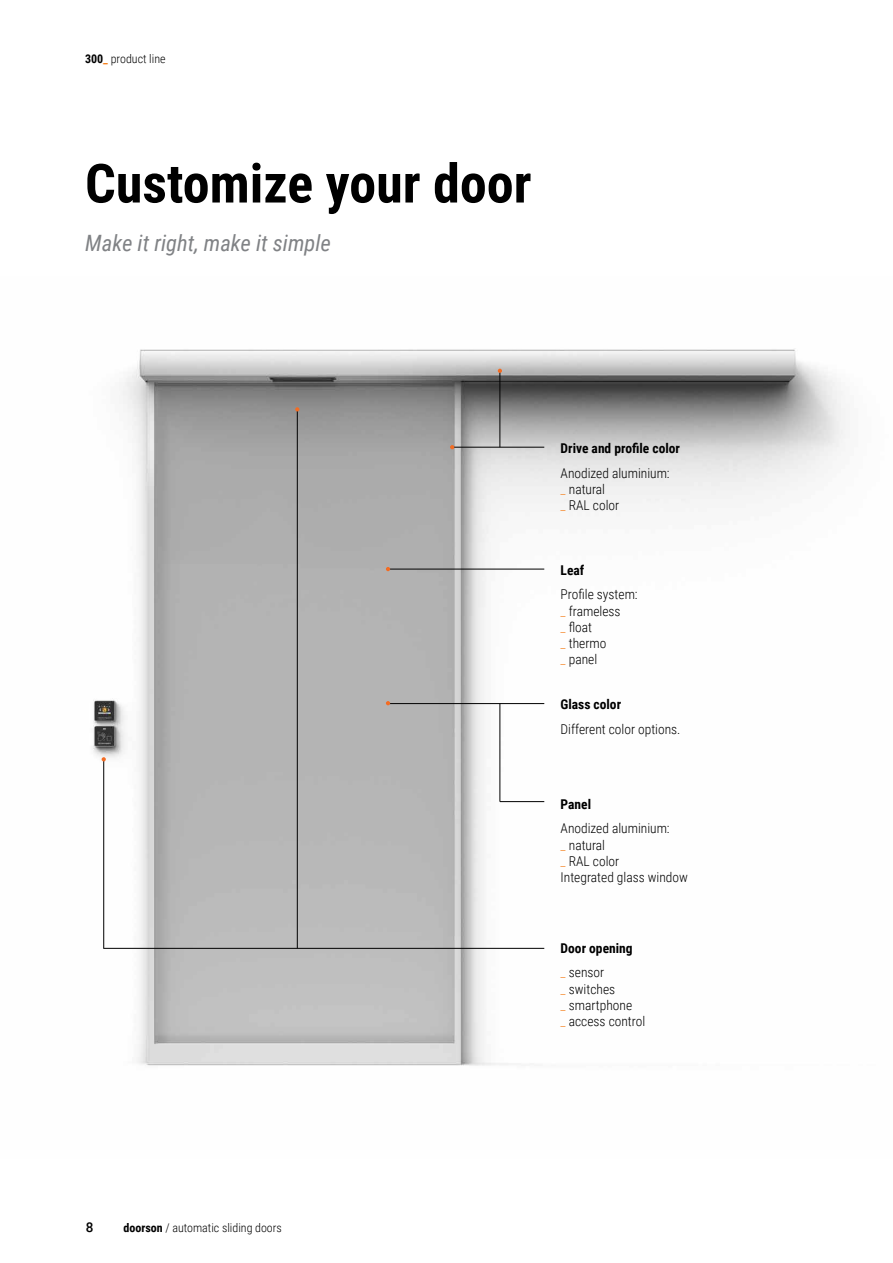
<style>
.page{position:relative;width:893px;height:1263px;background:#fff}
.page>*{position:absolute;margin:0;border:0;box-sizing:border-box;transform-origin:0 0}
.t1{font:700 54px "Roboto Condensed";color:#000}
.t2{font:italic 22.5px "Roboto Condensed";color:#808285}
.t3{font:300 13.5px/16.2px "Roboto Condensed";color:#000}
.t4{font:700 13.5px/24.8px "Roboto Condensed";color:#000}
.t5{font:500 13.5px "Roboto";color:#000}
.t6{font:300 12px "Roboto Condensed";color:#000}
.s1{font-weight:700}
.s2{font-weight:700;color:#f58220}
.s3{color:#f58220}
.s4{font-weight:300;color:#f58220}
.s5{font-weight:300}
</style>
<div class="page">
<img style="left:93px;top:349px;width:753px;height:717px">
<hr style="left:451px;top:447px;width:93px;height:1px;background:#000">
<hr style="left:388px;top:569px;width:156px;height:1px;background:#000">
<hr style="left:388px;top:703px;width:156px;height:1px;background:#000">
<hr style="left:500px;top:801px;width:44px;height:1px;background:#000">
<hr style="left:103px;top:948px;width:441px;height:1px;background:#000">
<hr style="left:499px;top:703px;width:1px;height:99px;background:#000">
<hr style="left:499px;top:372px;width:1px;height:75px;background:#000">
<hr style="left:103px;top:759px;width:1px;height:189px;background:#000">
<hr style="left:297px;top:409px;width:1px;height:539px;background:#000">
<svg style="left:498px;top:369px;width:4px;height:4px"></svg>
<svg style="left:450px;top:445px;width:4px;height:4px"></svg>
<svg style="left:295px;top:407px;width:4px;height:4px"></svg>
<svg style="left:386px;top:567px;width:4px;height:4px"></svg>
<svg style="left:386px;top:701px;width:4px;height:4px"></svg>
<svg style="left:102px;top:757px;width:4px;height:4px"></svg>
<p class="t6" style="left:85px;top:50px;width:82px"><span class="s1">300</span><span class="s2">_</span> product line</p>
<h1 class="t1" style="left:85px;top:145px;width:448px">Customize your door</h1>
<h2 class="t2" style="left:85px;top:227px;width:247px">Make it right, make it simple</h2>
<p class="t4" style="left:561px;top:435px;width:121px">Drive and profile color</p>
<p class="t3" style="left:561px;top:464px;width:111px">Anodized aluminium: <span class="s3">_</span> natural<br><span class="s3">_</span> RAL color</p>
<p class="t4" style="left:561px;top:557px;width:25px">Leaf</p>
<p class="t3" style="left:561px;top:586px;width:79px">Profile system: <span class="s3">_</span> frameless<br><span class="s3">_</span> float<br><span class="s3">_</span> thermo<br><span class="s3">_</span> panel</p>
<p class="t4" style="left:561px;top:691px;width:62px">Glass color</p>
<p class="t3" style="left:561px;top:720px;width:121px">Different color options.</p>
<p class="t4" style="left:561px;top:791px;width:32px">Panel</p>
<p class="t3" style="left:561px;top:820px;width:129px">Anodized aluminium:<br><span class="s3">_</span> natural<br><span class="s3">_</span> RAL color<br>Integrated glass window</p>
<p class="t4" style="left:561px;top:935px;width:74px">Door opening <span class="s4">_</span> <span class="s5">sensor</span></p>
<p class="t3" style="left:561px;top:980px;width:86px"><span class="s3">_</span> switches<br><span class="s3">_</span> smartphone<br><span class="s3">_</span> access control</p>
<p class="t5" style="left:86px;top:1218px;width:9px">8</p>
<p class="t6" style="left:124px;top:1220px;width:160px"><span class="s1">doorson</span> / automatic sliding doors</p>
</div>
